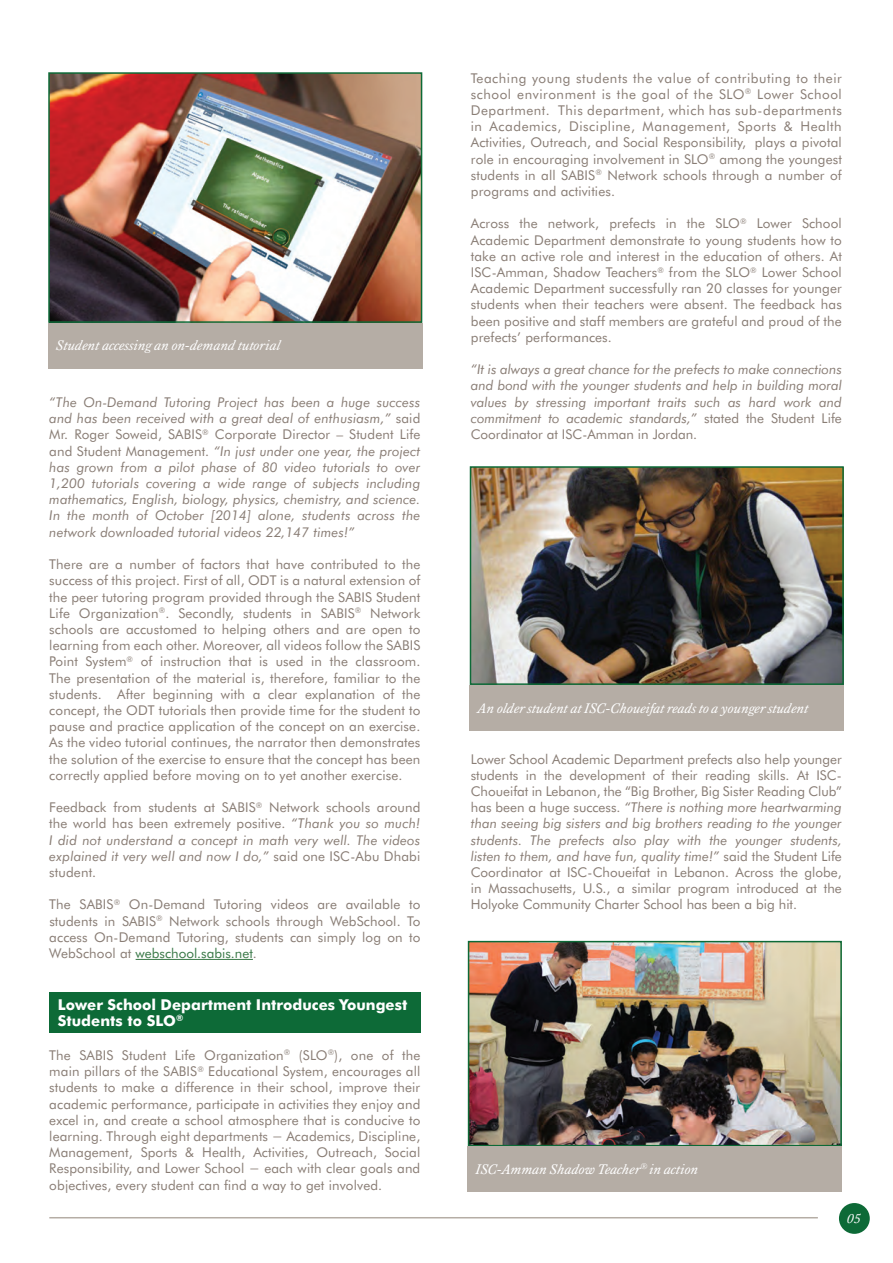
<style>
.page{position:relative;width:893px;height:1263px;background:#fff}
.page>*{position:absolute;margin:0;border:0;box-sizing:border-box;transform-origin:0 0}
.t1{font:700 15px/16.2px "Futura BT";color:#fff}
.t2{font:italic 14.25px "Kings Caslon";color:#fff}
.t3{font:13.5px/16.2px "Futura BT";letter-spacing:.01em;color:#897d75;text-align:justify}
.t4{font:italic 13.5px/16.2px "Futura BT";letter-spacing:.005em;color:#897d75;text-align:justify}
.t5{font:italic 13.5px "Kings Caslon";color:#fff}
.s1{font-style:normal}
.s2{font-style:italic}
.s3{color:#397847}
</style>
<div class="page">
<div style="left:839px;top:1203px;width:31px;height:31px;background:#0d6a37;border-radius:50%"></div>
<hr style="left:49px;top:1217px;width:769px;height:1px;background:#b5ada5">
<hr style="left:136px;top:959px;width:117px;height:1px;background:#397847">
<div style="left:49px;top:992px;width:371px;height:41px;background:#0d6a37"></div>
<img style="left:473px;top:469px;width:368px;height:213px">
<div style="left:470px;top:466px;width:374px;height:219px;border:2px solid #0d6a37"></div>
<div style="left:470px;top:685px;width:374px;height:45px;background:#b5ada5"></div>
<div style="left:48px;top:323px;width:374px;height:45px;background:#b5ada5"></div>
<img style="left:51px;top:75px;width:368px;height:245px">
<div style="left:48px;top:72px;width:374px;height:251px;border:2px solid #0d6a37"></div>
<img style="left:471px;top:944px;width:368px;height:199px">
<div style="left:468px;top:941px;width:374px;height:205px;border:2px solid #0d6a37"></div>
<div style="left:468px;top:1146px;width:374px;height:46px;background:#b5ada5"></div>
<p class="t2" style="left:56px;top:337px;width:226px">Student accessing an on-demand tutorial</p>
<p class="t4" style="left:49px;top:394px;width:373px">“The On-Demand Tutoring Project has been a huge success and has been received with a great deal of enthusiasm,” <span class="s1">said Mr. Roger Soweid, SABIS</span><sup>®</sup> <span class="s1">Corporate Director – Student Life and Student Management.</span> “In just under one year, the project has grown from a pilot phase of 80 video tutorials to over 1,200 tutorials covering a wide range of subjects including mathematics, English, biology, physics, chemistry, and science.<br>In the month of October [2014] alone, students across the network downloaded tutorial videos 22,147 times!”</p>
<p class="t3" style="left:49px;top:556px;width:373px">There are a number of factors that have contributed to the success of this project. First of all, ODT is a natural extension of the peer tutoring program provided through the SABIS Student Life Organization<sup>®</sup>. Secondly, students in SABIS<sup>®</sup> Network schools are accustomed to helping others and are open to learning from each other. Moreover, all videos follow the SABIS Point System<sup>®</sup> of instruction that is used in the classroom.<br>The presentation of the material is, therefore, familiar to the students. After beginning with a clear explanation of the concept, the ODT tutorials then provide time for the student to pause and practice application of the concept on an exercise.<br>As the video tutorial continues, the narrator then demonstrates the solution of the exercise to ensure that the concept has been correctly applied before moving on to yet another exercise.</p>
<p class="t3" style="left:49px;top:799px;width:373px">Feedback from students at SABIS<sup>®</sup> Network schools around the world has been extremely positive. <span class="s2">“Thank you so much!<br>I did not understand a concept in math very well. The videos explained it very well and now I do,”</span> said one ISC-Abu Dhabi student.</p>
<p class="t3" style="left:49px;top:896px;width:373px">The SABIS<sup>®</sup> On-Demand Tutoring videos are available to students in SABIS<sup>®</sup> Network schools through WebSchool. To access On-Demand Tutoring, students can simply log on to WebSchool at <span class="s3">webschool.sabis.net</span>.</p>
<p class="t1" style="left:58px;top:996px;width:351px">Lower School Department Introduces Youngest<br>Students to SLO<sup>®</sup></p>
<p class="t3" style="left:49px;top:1047px;width:373px">The SABIS Student Life Organization<sup>®</sup> (SLO<sup>®</sup>), one of the main pillars of the SABIS<sup>®</sup> Educational System, encourages all students to make a difference in their school, improve their academic performance, participate in activities they enjoy and excel in, and create a school atmosphere that is conducive to learning. Through eight departments − Academics, Discipline, Management, Sports &amp; Health, Activities, Outreach, Social Responsibility, and Lower School − each with clear goals and objectives, every student can find a way to get involved.</p>
<p class="t3" style="left:471px;top:70px;width:373px">Teaching young students the value of contributing to their school environment is the goal of the SLO<sup>®</sup> Lower School Department. This department, which has sub-departments in Academics, Discipline, Management, Sports &amp; Health Activities, Outreach, and Social Responsibility, plays a pivotal role in encouraging involvement in SLO<sup>®</sup> among the youngest students in all SABIS<sup>®</sup> Network schools through a number of programs and activities.</p>
<p class="t3" style="left:471px;top:215px;width:373px">Across the network, prefects in the SLO<sup>®</sup> Lower School Academic Department demonstrate to young students how to take an active role and interest in the education of others. At ISC-Amman, Shadow Teachers<sup>®</sup> from the SLO<sup>®</sup> Lower School Academic Department successfully ran 20 classes for younger students when their teachers were absent. The feedback has been positive and staff members are grateful and proud of the prefects’ performances.</p>
<p class="t4" style="left:471px;top:361px;width:373px">“It is always a great chance for the prefects to make connections and bond with the younger students and help in building moral values by stressing important traits such as hard work and commitment to academic standards,” <span class="s1">stated the Student Life Coordinator at ISC-Amman in Jordan.</span></p>
<p class="t2" style="left:477px;top:699px;width:333px">An older student at ISC-Choueifat reads to a younger student</p>
<p class="t3" style="left:471px;top:750px;width:373px">Lower School Academic Department prefects also help younger students in the development of their reading skills. At ISC-Choueifat in Lebanon, the “Big Brother, Big Sister Reading Club” has been a huge success. <span class="s2">“There is nothing more heartwarming than seeing big sisters and big brothers reading to the younger students. The prefects also play with the younger students, listen to them, and have fun, quality time!”</span> said the Student Life Coordinator at ISC-Choueifat in Lebanon. Across the globe, in Massachusetts, U.S., a similar program introduced at the Holyoke Community Charter School has been a big hit.</p>
<p class="t2" style="left:475px;top:1161px;width:224px">ISC-Amman Shadow Teacher<sup>®</sup> in action</p>
<p class="t5" style="left:847px;top:1210px;width:15px">05</p>
</div>
